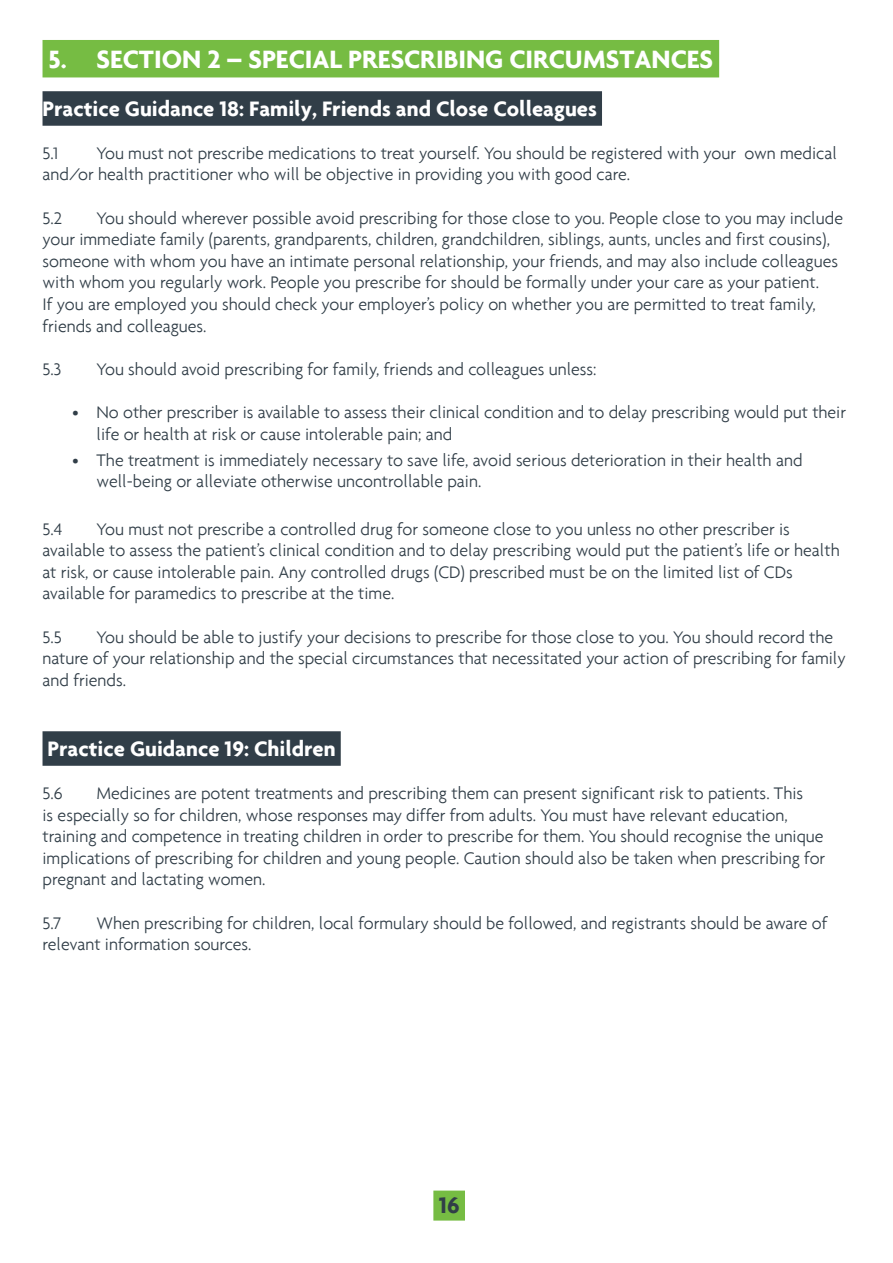
<style>
.page{position:relative;width:893px;height:1263px;background:#fff}
.page>*{position:absolute;margin:0;border:0;box-sizing:border-box;transform-origin:0 0}
.t1{font:700 27px "Agenda";color:#fff}
.t2{font:700 24px "Agenda";color:#313e48}
.t3{font:700 22.5px "Agenda";color:#fff}
.t4{font:500 condensed 18px/21.6px "Agenda";color:#313e48}
</style>
<div class="page">
<div style="left:433px;top:1190px;width:32px;height:30px;background:#76bc43"></div>
<div style="left:43px;top:40px;width:676px;height:37px;background:#76bc43"></div>
<div style="left:43px;top:91px;width:559px;height:35px;background:#313e48"></div>
<div style="left:43px;top:731px;width:298px;height:35px;background:#313e48"></div>
<h1 class="t1" style="left:49px;top:48px;width:666px">5. SECTION 2 – SPECIAL PRESCRIBING CIRCUMSTANCES</h1>
<p class="t3" style="left:43px;top:100px;width:556px">Practice Guidance 18: Family, Friends and Close Colleagues</p>
<p class="t4" style="left:43px;top:144px;width:17px">5.1</p>
<p class="t4" style="left:43px;top:144px;width:796px;text-indent:54px">You must not prescribe medications to treat yourself. You should be registered with your own medical and/or health practitioner who will be objective in providing you with good care.</p>
<p class="t4" style="left:43px;top:208px;width:21px">5.2</p>
<p class="t4" style="left:43px;top:208px;width:802px;text-indent:54px">You should wherever possible avoid prescribing for those close to you. People close to you may include your immediate family (parents, grandparents, children, grandchildren, siblings, aunts, uncles and first cousins), someone with whom you have an intimate personal relationship, your friends, and may also include colleagues with whom you regularly work. People you prescribe for should be formally under your care as your patient.<br>If you are employed you should check your employer’s policy on whether you are permitted to treat family, friends and colleagues.</p>
<p class="t4" style="left:43px;top:360px;width:20px">5.3</p>
<p class="t4" style="left:97px;top:360px;width:502px">You should avoid prescribing for family, friends and colleagues unless:</p>
<p class="t4" style="left:97px;top:401px;width:751px;text-indent:-24px">• No other prescriber is available to assess their clinical condition and to delay prescribing would put their life or health at risk or cause intolerable pain; and</p>
<p class="t4" style="left:97px;top:449px;width:707px;text-indent:-24px">• The treatment is immediately necessary to save life, avoid serious deterioration in their health and well-being or alleviate otherwise uncontrollable pain.</p>
<p class="t4" style="left:43px;top:519px;width:21px">5.4</p>
<p class="t4" style="left:43px;top:519px;width:799px;text-indent:54px">You must not prescribe a controlled drug for someone close to you unless no other prescriber is available to assess the patient’s clinical condition and to delay prescribing would put the patient’s life or health at risk, or cause intolerable pain. Any controlled drugs (CD) prescribed must be on the limited list of CDs available for paramedics to prescribe at the time.</p>
<p class="t4" style="left:43px;top:627px;width:21px">5.5</p>
<p class="t4" style="left:43px;top:627px;width:805px;text-indent:54px">You should be able to justify your decisions to prescribe for those close to you. You should record the nature of your relationship and the special circumstances that necessitated your action of prescribing for family and friends.</p>
<p class="t3" style="left:48px;top:740px;width:290px">Practice Guidance 19: Children</p>
<p class="t4" style="left:43px;top:784px;width:22px">5.6</p>
<p class="t4" style="left:43px;top:784px;width:784px;text-indent:54px">Medicines are potent treatments and prescribing them can present significant risk to patients. This<br>is especially so for children, whose responses may differ from adults. You must have relevant education, training and competence in treating children in order to prescribe for them. You should recognise the unique implications of prescribing for children and young people. Caution should also be taken when prescribing for pregnant and lactating women.</p>
<p class="t4" style="left:43px;top:913px;width:20px">5.7</p>
<p class="t4" style="left:43px;top:913px;width:786px;text-indent:54px">When prescribing for children, local formulary should be followed, and registrants should be aware of relevant information sources.</p>
<h2 class="t2" style="left:439px;top:1196px;width:22px">16</h2>
</div>
